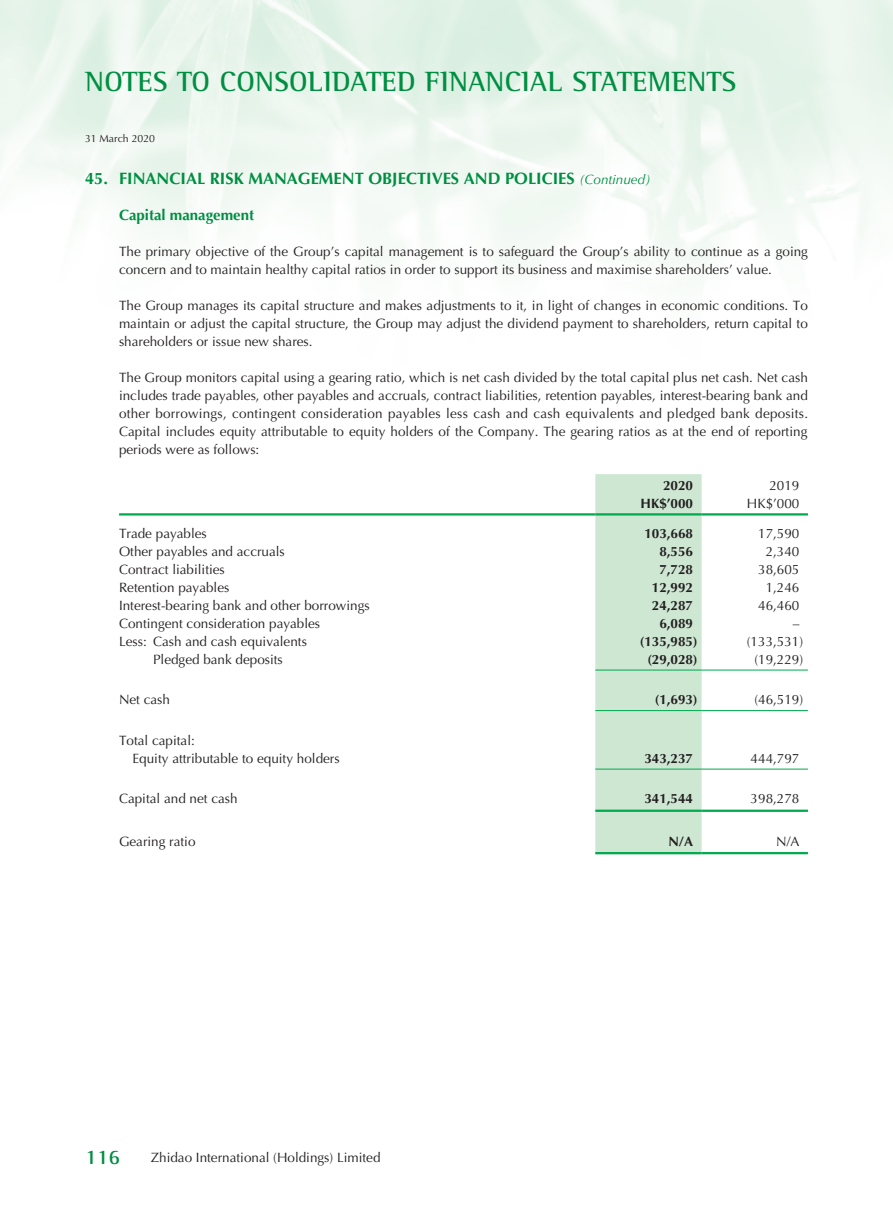
<style>
.page{position:relative;width:893px;height:1212px;background:#fff}
.page>*{position:absolute;margin:0;border:0;box-sizing:border-box;transform-origin:0 0}
.t1{font:700 28.5px "Rotis Semi Serif Std";letter-spacing:.01em;color:#008e42}
.t2{font:700 21px "Rotis Semi Serif Std";color:#008e42}
._01_H1{font:700 16.5px "Optima LT Std";color:#008e42}
._02_H2{font:700 15px "Optima LT Std";color:#008e42}
._00_txt{font:13.5px/18px "Optima LT Std";color:#231f20;text-align:justify}
._50_Table_txt{font:13.5px "Optima LT Std";color:#231f20}
._50_Table_txt-2{font:700 13.5px "Optima LT Std";color:#231f20}
.t3{font:10.5px "Optima LT Std";color:#231f20}
.s1{font-weight:400;font-style:italic;font-size:13.5px}
</style>
<div class="page">
<div style="left:595px;top:474px;width:107px;height:378px;background:#cee7d3"></div>
<hr style="left:119px;top:513px;width:476px;height:2px;background:#00a94e">
<hr style="left:595px;top:513px;width:107px;height:2px;background:#00a94e">
<hr style="left:702px;top:513px;width:106px;height:2px;background:#00a94e">
<hr style="left:595px;top:670px;width:107px;height:1px;background:#00a94e">
<hr style="left:702px;top:670px;width:106px;height:1px;background:#00a94e">
<hr style="left:595px;top:710px;width:107px;height:1px;background:#00a94e">
<hr style="left:702px;top:710px;width:106px;height:1px;background:#00a94e">
<hr style="left:595px;top:769px;width:107px;height:1px;background:#00a94e">
<hr style="left:702px;top:769px;width:106px;height:1px;background:#00a94e">
<hr style="left:595px;top:810px;width:107px;height:2px;background:#00a94e">
<hr style="left:702px;top:810px;width:106px;height:2px;background:#00a94e">
<hr style="left:595px;top:852px;width:107px;height:2px;background:#00a94e">
<hr style="left:702px;top:852px;width:106px;height:2px;background:#00a94e">
<h1 class="t1" style="left:85px;top:64px;width:653px">NOTES TO CONSOLIDATED FINANCIAL STATEMENTS</h1>
<p class="t3" style="left:85px;top:132px;width:72px">31 March 2020</p>
<p class="_01_H1" style="left:85px;top:169px;width:567px">45. FINANCIAL RISK MANAGEMENT OBJECTIVES AND POLICIES <span class="s1">(Continued)</span></p>
<p class="_02_H2" style="left:119px;top:206px;width:137px">Capital management</p>
<p class="_00_txt" style="left:119px;top:242px;width:690px">The primary objective of the Group’s capital management is to safeguard the Group’s ability to continue as a going concern and to maintain healthy capital ratios in order to support its business and maximise shareholders’ value.</p>
<p class="_00_txt" style="left:119px;top:296px;width:690px">The Group manages its capital structure and makes adjustments to it, in light of changes in economic conditions. To maintain or adjust the capital structure, the Group may adjust the dividend payment to shareholders, return capital to shareholders or issue new shares.</p>
<p class="_00_txt" style="left:119px;top:368px;width:691px">The Group monitors capital using a gearing ratio, which is net cash divided by the total capital plus net cash. Net cash includes trade payables, other payables and accruals, contract liabilities, retention payables, interest-bearing bank and other borrowings, contingent consideration payables less cash and cash equivalents and pledged bank deposits.<br>Capital includes equity attributable to equity holders of the Company. The gearing ratios as at the end of reporting periods were as follows:</p>
<p class="_50_Table_txt-2" style="left:663px;top:477px;width:32px">2020</p>
<p class="_50_Table_txt" style="left:769px;top:477px;width:32px">2019</p>
<p class="_50_Table_txt-2" style="left:641px;top:495px;width:54px">HK$’000</p>
<p class="_50_Table_txt" style="left:747px;top:495px;width:54px">HK$’000</p>
<p class="_50_Table_txt" style="left:119px;top:525px;width:89px">Trade payables</p>
<p class="_50_Table_txt-2" style="left:644px;top:525px;width:50px">103,668</p>
<p class="_50_Table_txt" style="left:758px;top:525px;width:43px">17,590</p>
<p class="_50_Table_txt" style="left:119px;top:543px;width:167px">Other payables and accruals</p>
<p class="_50_Table_txt-2" style="left:659px;top:543px;width:35px">8,556</p>
<p class="_50_Table_txt" style="left:766px;top:543px;width:35px">2,340</p>
<p class="_50_Table_txt" style="left:119px;top:561px;width:107px">Contract liabilities</p>
<p class="_50_Table_txt-2" style="left:659px;top:561px;width:35px">7,728</p>
<p class="_50_Table_txt" style="left:758px;top:561px;width:43px">38,605</p>
<p class="_50_Table_txt" style="left:119px;top:579px;width:112px">Retention payables</p>
<p class="_50_Table_txt-2" style="left:652px;top:579px;width:43px">12,992</p>
<p class="_50_Table_txt" style="left:766px;top:579px;width:35px">1,246</p>
<p class="_50_Table_txt" style="left:119px;top:597px;width:252px">Interest-bearing bank and other borrowings</p>
<p class="_50_Table_txt-2" style="left:652px;top:597px;width:43px">24,287</p>
<p class="_50_Table_txt" style="left:758px;top:597px;width:43px">46,460</p>
<p class="_50_Table_txt" style="left:119px;top:615px;width:203px">Contingent consideration payables</p>
<p class="_50_Table_txt-2" style="left:659px;top:615px;width:35px">6,089</p>
<p class="_50_Table_txt" style="left:793px;top:615px;width:8px">–</p>
<p class="_50_Table_txt" style="left:119px;top:633px;width:189px">Less: Cash and cash equivalents</p>
<p class="_50_Table_txt-2" style="left:640px;top:633px;width:59px">(135,985)</p>
<p class="_50_Table_txt" style="left:747px;top:633px;width:58px">(133,531)</p>
<p class="_50_Table_txt" style="left:153px;top:651px;width:131px">Pledged bank deposits</p>
<p class="_50_Table_txt-2" style="left:647px;top:651px;width:52px">(29,028)</p>
<p class="_50_Table_txt" style="left:754px;top:651px;width:50px">(19,229)</p>
<p class="_50_Table_txt" style="left:119px;top:692px;width:53px">Net cash</p>
<p class="_50_Table_txt-2" style="left:655px;top:692px;width:44px">(1,693)</p>
<p class="_50_Table_txt" style="left:754px;top:692px;width:50px">(46,519)</p>
<p class="_50_Table_txt" style="left:119px;top:732px;width:77px">Total capital:</p>
<p class="_50_Table_txt" style="left:133px;top:750px;width:209px">Equity attributable to equity holders</p>
<p class="_50_Table_txt-2" style="left:644px;top:750px;width:50px">343,237</p>
<p class="_50_Table_txt" style="left:751px;top:750px;width:50px">444,797</p>
<p class="_50_Table_txt" style="left:119px;top:791px;width:120px">Capital and net cash</p>
<p class="_50_Table_txt-2" style="left:644px;top:791px;width:50px">341,544</p>
<p class="_50_Table_txt" style="left:751px;top:791px;width:50px">398,278</p>
<p class="_50_Table_txt" style="left:119px;top:833px;width:78px">Gearing ratio</p>
<p class="_50_Table_txt-2" style="left:668px;top:833px;width:26px">N/A</p>
<p class="_50_Table_txt" style="left:776px;top:833px;width:25px">N/A</p>
<h2 class="t2" style="left:85px;top:1144px;width:37px">116</h2>
<p class="_00_txt" style="left:151px;top:1149px;width:231px">Zhidao International (Holdings) Limited</p>
</div>
